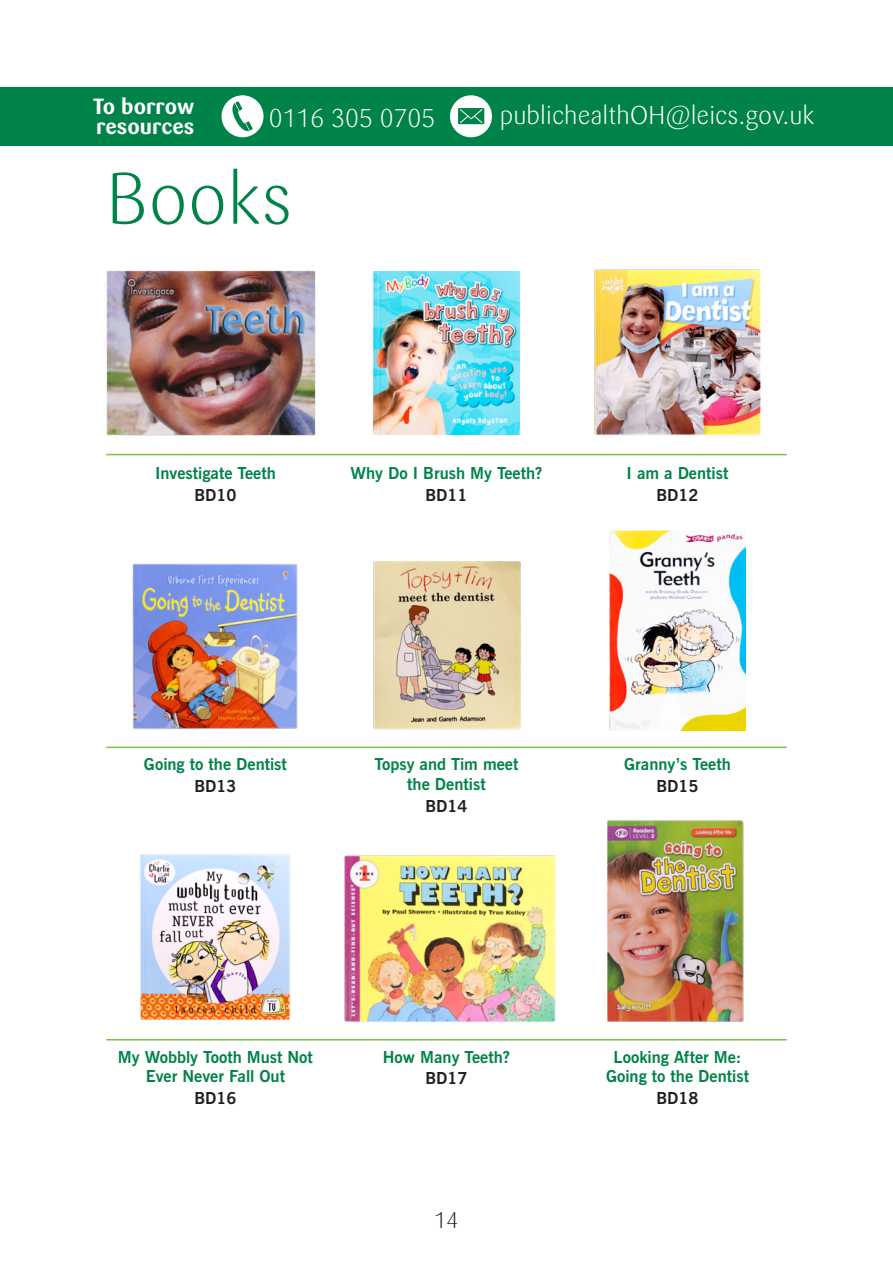
<style>
.page{position:relative;width:893px;height:1263px;background:#fff}
.page>*{position:absolute;margin:0;border:0;box-sizing:border-box;transform-origin:0 0}
.Heading_1{font:300 72px "Sari";color:#008348}
.t1{font:300 25.5px "Sari";color:#fff}
.t2{font:25.5px "Sari Light Caps";color:#fff}
.t3{font:22.5px "Sari Light Caps";color:#231f20}
.t4{font:700 21.75px/20.1px "Sari";color:#fff}
.Objects{font:700 16.5px/19.8px "News Gothic BT";color:#008348;text-align:center}
.Objects-2{font:700 16.5px "News Gothic BT";color:#231f20}
</style>
<div class="page">
<div style="left:0;top:87px;width:893px;height:59px;background:#008348"></div>
<div style="left:222px;top:95px;width:42px;height:42px;background:#fff;border-radius:50%"></div>
<svg style="left:232px;top:101px;width:21px;height:31px"></svg>
<div style="left:450px;top:95px;width:42px;height:42px;background:#fff;border-radius:50%"></div>
<svg style="left:458px;top:108px;width:26px;height:16px"></svg>
<hr style="left:106px;top:747px;width:681px;height:1px;background:#79c142">
<hr style="left:106px;top:454px;width:681px;height:1px;background:#79c142">
<hr style="left:106px;top:1039px;width:681px;height:1px;background:#79c142">
<img style="left:132px;top:563px;width:166px;height:167px">
<img style="left:594px;top:269px;width:167px;height:166px">
<img style="left:344px;top:855px;width:212px;height:167px">
<img style="left:106px;top:270px;width:210px;height:166px">
<img style="left:607px;top:820px;width:137px;height:202px">
<img style="left:140px;top:854px;width:150px;height:166px">
<img style="left:373px;top:561px;width:148px;height:169px">
<img style="left:374px;top:271px;width:145px;height:164px">
<img style="left:610px;top:531px;width:135px;height:199px">
<h3 class="t4" style="left:93px;top:96px;width:103px">To borrow resources</h3>
<h2 class="t2" style="left:269px;top:103px;width:168px">0116 305 0705</h2>
<p class="Heading_1" style="left:106px;top:157px;width:188px">Books</p>
<h2 class="t1" style="left:500px;top:101px;width:316px">publichealthOH@leics.gov.uk</h2>
<p class="Objects" style="left:155px;top:463px;width:122px">Investigate Teeth</p>
<p class="Objects-2" style="left:194px;top:485px;width:44px">BD10</p>
<p class="Objects" style="left:350px;top:463px;width:194px">Why Do I Brush My Teeth?</p>
<p class="Objects-2" style="left:425px;top:485px;width:44px">BD11</p>
<p class="Objects" style="left:627px;top:463px;width:103px">I am a Dentist</p>
<p class="Objects-2" style="left:656px;top:485px;width:44px">BD12</p>
<p class="Objects" style="left:144px;top:754px;width:144px">Going to the Dentist</p>
<p class="Objects-2" style="left:194px;top:776px;width:44px">BD13</p>
<p class="Objects" style="left:375px;top:754px;width:145px">Topsy and Tim meet the Dentist</p>
<p class="Objects-2" style="left:425px;top:796px;width:44px">BD14</p>
<p class="Objects" style="left:624px;top:754px;width:108px">Granny’s Teeth</p>
<p class="Objects-2" style="left:656px;top:776px;width:44px">BD15</p>
<p class="Objects" style="left:118px;top:1047px;width:196px">My Wobbly Tooth Must Not<br>Ever Never Fall Out</p>
<p class="Objects-2" style="left:194px;top:1088px;width:44px">BD16</p>
<p class="Objects" style="left:383px;top:1047px;width:129px">How Many Teeth?</p>
<p class="Objects-2" style="left:425px;top:1068px;width:44px">BD17</p>
<h3 class="t3" style="left:434px;top:1207px;width:26px">14</h3>
<p class="Objects" style="left:606px;top:1047px;width:144px">Looking After Me:<br>Going to the Dentist</p>
<p class="Objects-2" style="left:656px;top:1088px;width:44px">BD18</p>
</div>
